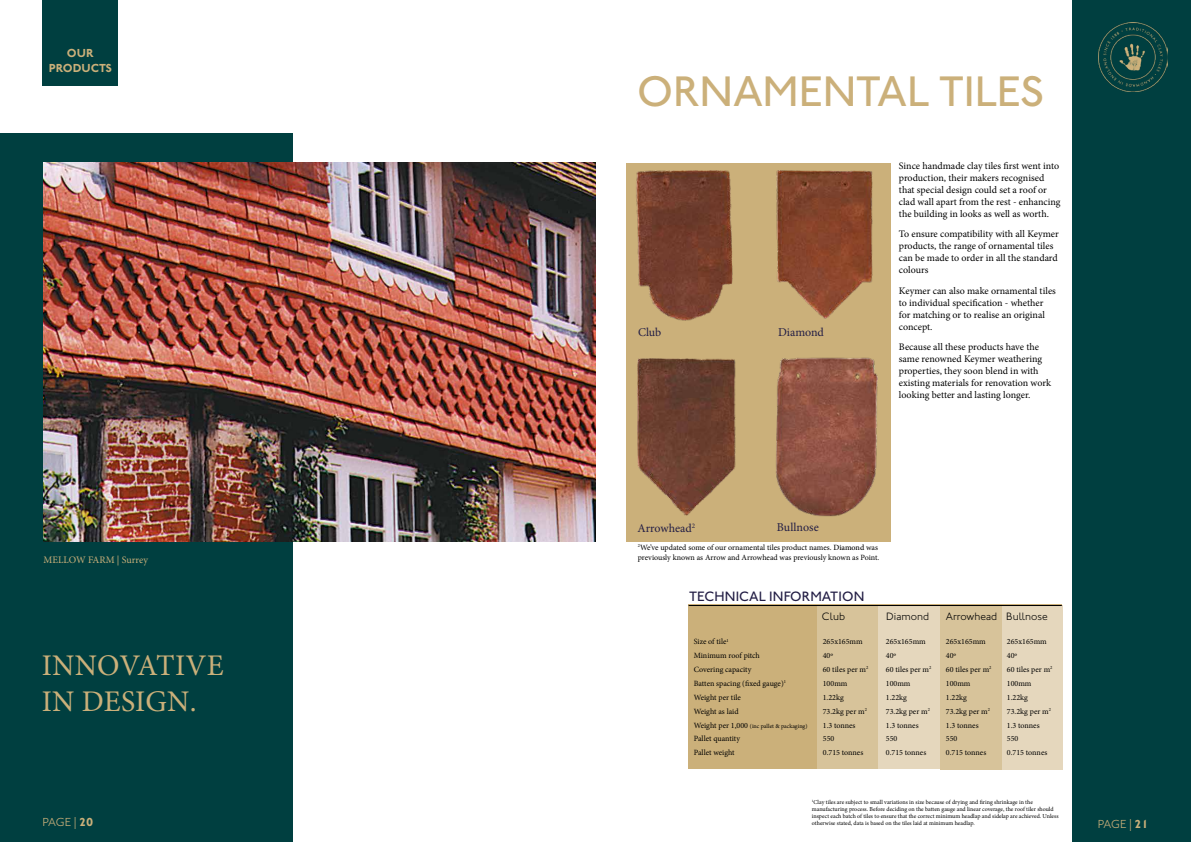
<style>
.page{position:relative;width:1191px;height:842px;background:#fff}
.page>*{position:absolute;margin:0;border:0;box-sizing:border-box;transform-origin:0 0}
.t1{font:500 44px "Johnston ITC Pro";letter-spacing:-.01em;color:#cbb07a}
.t2{font:30px/36px "Minion Pro";letter-spacing:.01em;color:#cbb07a}
.t3{font:500 14px "Johnston ITC Pro";letter-spacing:.01em;color:#231e45}
.t4{font:12px "Minion Pro";color:#231e45}
.t5{font:300 12px "Johnston ITC Pro";letter-spacing:-.02em;color:#cbb07a}
.t6{font:700 12px/14.4px "Johnston ITC Pro";color:#cbb07a;text-align:center}
.t7{font:300 11px "Johnston ITC Pro";color:#000}
.t8{font:10px/12px "Minion Pro";color:#000}
.t9{font:10px "Minion Pro";color:#cbb07a}
.t10{font:8px/9.6px "Minion Pro";color:#000}
.t11{font:6px/7.2px "Minion Pro";color:#000}
.s1{font-weight:500}
.s2{font-size:8px}
.s3{font-weight:700}
</style>
<div class="page">
<div style="left:626px;top:163px;width:265px;height:378px;background:#cbb07a"></div>
<div style="left:0;top:133px;width:292px;height:709px;background:#003f40"></div>
<img style="left:43px;top:162px;width:553px;height:379px">
<div style="left:43px;top:0;width:75px;height:85px;background:#003f40"></div>
<div style="left:1072px;top:0;width:119px;height:842px;background:#003f40"></div>
<div style="left:688px;top:605px;width:373px;height:164px;background:#cbb07a"></div>
<div style="left:817px;top:605px;width:61px;height:164px;background:#d7c39a"></div>
<div style="left:878px;top:605px;width:62px;height:164px;background:#e5d7bd"></div>
<img style="left:776px;top:170px;width:97px;height:149px">
<img style="left:595px;top:162px;width:138px;height:178px">
<img style="left:637px;top:358px;width:99px;height:158px">
<div style="left:940px;top:605px;width:61px;height:164px;background:#d7c39a"></div>
<div style="left:1002px;top:605px;width:60px;height:164px;background:#e5d7bd"></div>
<hr style="left:688px;top:605px;width:373px;height:1px;background:#000">
<img style="left:776px;top:357px;width:102px;height:160px">
<img style="left:1098px;top:23px;width:69px;height:68px">
<p class="t6" style="left:49px;top:46px;width:64px">OUR<br>PRODUCTS</p>
<p class="t9" style="left:43px;top:553px;width:106px">MELLOW FARM | Surrey</p>
<h2 class="t2" style="left:42px;top:648px;width:184px">INNOVATIVE<br>IN DESIGN.</h2>
<h1 class="t1" style="left:637px;top:66px;width:409px">ORNAMENTAL TILES</h1>
<p class="t4" style="left:638px;top:325px;width:25px">Club</p>
<p class="t4" style="left:778px;top:324px;width:47px">Diamond</p>
<p class="t8" style="left:899px;top:160px;width:163px">Since handmade clay tiles first went into production, their makers recognised that special design could set a roof or clad wall apart from the rest - enhancing the building in looks as well as worth.</p>
<p class="t8" style="left:899px;top:228px;width:161px">To ensure compatibility with all Keymer products, the range of ornamental tiles can be made to order in all the standard colours</p>
<p class="t8" style="left:899px;top:285px;width:158px">Keymer can also make ornamental tiles to individual specification - whether for matching or to realise an original concept.</p>
<p class="t8" style="left:899px;top:341px;width:154px">Because all these products have the same renowned Keymer weathering properties, they soon blend in with existing materials for renovation work looking better and lasting longer.</p>
<p class="t4" style="left:637px;top:520px;width:59px">Arrowhead<sup>2</sup></p>
<p class="t4" style="left:777px;top:519px;width:43px">Bullnose</p>
<p class="t10" style="left:638px;top:543px;width:243px"><sup>2</sup>We’ve updated some of our ornamental tiles product names. <span class="s1">Diamond</span> was previously known as Arrow and Arrowhead was previously known as Point.</p>
<h3 class="t3" style="left:689px;top:588px;width:177px">TECHNICAL INFORMATION</h3>
<p class="t7" style="left:822px;top:610px;width:25px">Club</p>
<p class="t7" style="left:886px;top:610px;width:44px">Diamond</p>
<p class="t7" style="left:945px;top:610px;width:104px">Arrowhead Bullnose</p>
<p class="t10" style="left:694px;top:637px;width:36px">Size of tile<sup>1</sup></p>
<p class="t10" style="left:823px;top:637px;width:41px">265x165mm</p>
<p class="t10" style="left:886px;top:637px;width:41px">265x165mm</p>
<p class="t10" style="left:946px;top:637px;width:41px">265x165mm</p>
<p class="t10" style="left:1007px;top:637px;width:41px">265x165mm</p>
<p class="t10" style="left:694px;top:651px;width:68px">Minimum roof pitch</p>
<p class="t10" style="left:823px;top:651px;width:12px">40º</p>
<p class="t10" style="left:886px;top:651px;width:12px">40º</p>
<p class="t10" style="left:946px;top:651px;width:12px">40º</p>
<p class="t10" style="left:1007px;top:651px;width:12px">40º</p>
<p class="t10" style="left:694px;top:665px;width:59px">Covering capacity</p>
<p class="t10" style="left:823px;top:665px;width:47px">60 tiles per m<sup>2</sup></p>
<p class="t10" style="left:886px;top:665px;width:47px">60 tiles per m<sup>2</sup></p>
<p class="t10" style="left:946px;top:665px;width:47px">60 tiles per m<sup>2</sup></p>
<p class="t10" style="left:1007px;top:665px;width:47px">60 tiles per m<sup>2</sup></p>
<p class="t10" style="left:694px;top:679px;width:94px">Batten spacing (fixed gauge)<sup>1</sup></p>
<p class="t10" style="left:823px;top:679px;width:26px">100mm</p>
<p class="t10" style="left:886px;top:679px;width:26px">100mm</p>
<p class="t10" style="left:946px;top:679px;width:26px">100mm</p>
<p class="t10" style="left:1007px;top:679px;width:26px">100mm</p>
<p class="t10" style="left:694px;top:692px;width:49px">Weight per tile</p>
<p class="t10" style="left:823px;top:692px;width:23px">1.22kg</p>
<p class="t10" style="left:886px;top:692px;width:23px">1.22kg</p>
<p class="t10" style="left:946px;top:692px;width:23px">1.22kg</p>
<p class="t10" style="left:1007px;top:692px;width:23px">1.22kg</p>
<p class="t10" style="left:694px;top:706px;width:46px">Weight as laid</p>
<p class="t10" style="left:823px;top:706px;width:46px">73.2kg per m<sup>2</sup></p>
<p class="t10" style="left:886px;top:706px;width:46px">73.2kg per m<sup>2</sup></p>
<p class="t10" style="left:946px;top:706px;width:46px">73.2kg per m<sup>2</sup></p>
<p class="t10" style="left:1007px;top:706px;width:46px">73.2kg per m<sup>2</sup></p>
<p class="t11" style="left:694px;top:722px;width:115px"><span class="s2">Weight per 1,000</span> (inc pallet &amp; packaging)</p>
<p class="t10" style="left:823px;top:720px;width:34px">1.3 tonnes</p>
<p class="t10" style="left:886px;top:720px;width:34px">1.3 tonnes</p>
<p class="t10" style="left:946px;top:720px;width:34px">1.3 tonnes</p>
<p class="t10" style="left:1007px;top:720px;width:34px">1.3 tonnes</p>
<p class="t10" style="left:694px;top:734px;width:48px">Pallet quantity</p>
<p class="t10" style="left:823px;top:734px;width:13px">550</p>
<p class="t10" style="left:886px;top:734px;width:13px">550</p>
<p class="t10" style="left:946px;top:734px;width:13px">550</p>
<p class="t10" style="left:1007px;top:734px;width:13px">550</p>
<p class="t10" style="left:694px;top:748px;width:42px">Pallet weight</p>
<p class="t10" style="left:823px;top:748px;width:42px">0.715 tonnes</p>
<p class="t10" style="left:886px;top:748px;width:42px">0.715 tonnes</p>
<p class="t10" style="left:946px;top:748px;width:42px">0.715 tonnes</p>
<p class="t10" style="left:1007px;top:748px;width:42px">0.715 tonnes</p>
<p class="t11" style="left:812px;top:798px;width:248px"><sup>1</sup>Clay tiles are subject to small variations in size because of drying and firing shrinkage in the manufacturing process. Before deciding on the batten gauge and linear coverage, the roof tiler should inspect each batch of tiles to ensure that the correct minimum headlap and sidelap are achieved. Unless otherwise stated, data is based on the tiles laid at minimum headlap.</p>
<p class="t5" style="left:43px;top:815px;width:52px">PAGE | <span class="s3">20</span></p>
<p class="t5" style="left:1097px;top:817px;width:52px">PAGE | <span class="s3">21</span></p>
</div>
